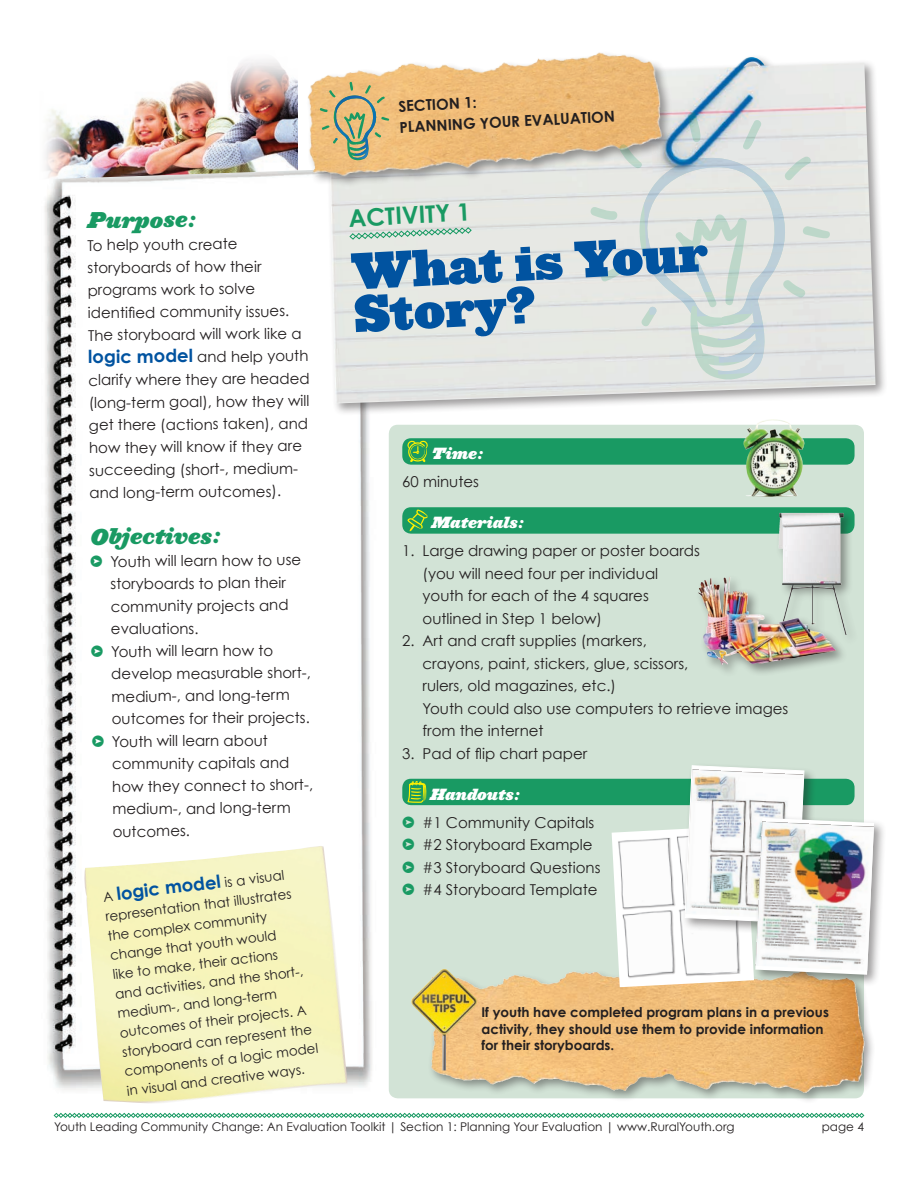
<style>
.page{position:relative;width:918px;height:1188px;background:#fff}
.page>*{position:absolute;margin:0;border:0;box-sizing:border-box;transform-origin:0 0}
.t1{font:48px/42.6px "Ziggurat HTF Black";color:#0153a0}
.t2{font:700 24px "Century Gothic";color:#199a63}
.t3{font:21px "Ziggurat HTF Black Italic";color:#199a63}
.t4{font:700 18px "Century Gothic";color:#0153a0}
.t5{font:15px/22.5px "Century Gothic";color:#231f20}
.t6{font:700 15px/21px "Century Gothic";color:#231f20}
.t7{font:15px "Ziggurat HTF Black Italic";color:#fff}
.t8{font:13.5px/19.5px "Century Gothic";color:#231f20}
.t9{font:700 13.5px/16.5px "Century Gothic";color:#231f20}
.t10{font:12px "Century Gothic";color:#231f20}
.s1{font-weight:700;font-size:18px;color:#0153a0}
</style>
<div class="page">
<img style="left:45px;top:60px;width:235px;height:108px">
<img style="left:44px;top:168px;width:328px;height:922px">
<div style="left:325px;top:54px;width:563px;height:362px;background:#231f20;opacity:.45"></div>
<img style="left:328px;top:57px;width:548px;height:347px">
<img style="left:280px;top:52px;width:397px;height:145px">
<svg style="left:319px;top:81px;width:71px;height:80px;background:#cbb47d"></svg>
<svg style="left:588px;top:110px;width:244px;height:271px;background:#d9ddd9"></svg>
<div style="left:389px;top:425px;width:475px;height:673px;background:#d2e3d6;border-radius:9px"></div>
<div style="left:402px;top:438px;width:453px;height:27px;background:#199a63;border-radius:9px"></div>
<svg style="left:407px;top:441px;width:21px;height:21px"></svg>
<div style="left:402px;top:507px;width:453px;height:27px;background:#199a63;border-radius:9px"></div>
<svg style="left:407px;top:510px;width:21px;height:22px"></svg>
<div style="left:402px;top:779px;width:453px;height:26px;background:#199a63;border-radius:9px"></div>
<svg style="left:407px;top:781px;width:19px;height:22px"></svg>
<svg style="left:349px;top:227px;width:123px;height:13px;background:#bcd6c8"></svg>
<img style="left:393px;top:972px;width:480px;height:129px">
<div style="left:752px;top:815px;width:135px;height:173px;background:#231f20;opacity:.45"></div>
<svg style="left:612px;top:765px;width:262px;height:222px"></svg>
<img style="left:755px;top:821px;width:119px;height:150px">
<img style="left:760px;top:507px;width:95px;height:127px">
<div style="left:696px;top:574px;width:152px;height:103px;background:#231f20;opacity:.45"></div>
<img style="left:698px;top:577px;width:56px;height:88px">
<img style="left:743px;top:419px;width:63px;height:78px">
<img style="left:410px;top:969px;width:67px;height:101px">
<img style="left:84px;top:846px;width:264px;height:258px">
<svg style="left:54px;top:1113px;width:810px;height:5px"></svg>
<svg style="left:91px;top:555px;width:11px;height:12px"></svg>
<svg style="left:91px;top:645px;width:12px;height:12px"></svg>
<svg style="left:92px;top:735px;width:12px;height:12px"></svg>
<p class="t6" style="left:398px;top:96px;width:80px;rotate:-3deg">Section 1:<br>Planning</p>
<p class="t6" style="left:479px;top:112px;width:135px;rotate:-3deg">Your Evalua tion</p>
<h2 class="t2" style="left:348px;top:203px;width:123px;rotate:-3deg">activity 1</h2>
<h1 class="t1" style="left:350px;top:251px;width:358px;rotate:-3deg">W hat is Your<br>Story?</h1>
<h3 class="t3" style="left:87px;top:207px;width:110px;rotate:-1deg">Purpose:</h3>
<p class="t5" style="left:86px;top:234px;width:215px;rotate:-1deg">To help youth create storyboards of how their programs work to solve identifi ed community issues.<br>The storyboard will work like a</p>
<p class="t4" style="left:88px;top:345px;width:106px">logic model</p>
<p class="t5" style="left:87px;top:348px;width:224px;text-indent:110px;rotate:-1deg">and help youth clarify where they are headed (long-term goal), how they will get there (actions taken), and how they will know if they are succeeding (short-, medium&shy;and long-term outcomes).</p>
<h3 class="t3" style="left:90px;top:523px;width:132px;rotate:-1deg">Objectives:</h3>
<p class="t5" style="left:108px;top:551px;width:203px;rotate:-1deg">Youth will learn how to use storyboards to plan their community projects and evaluations.<br>Youth will learn how to develop measurable short-, medium-, and long-term outcomes for their projects.<br>Youth will learn about community capitals and how they connect to short-, medium-, and long-term outcomes.</p>
<p class="t7" style="left:431px;top:443px;width:53px">Time:</p>
<p class="t5" style="left:402px;top:470px;width:78px">60 minutes</p>
<p class="t7" style="left:431px;top:513px;width:94px">Materials:</p>
<p class="t5" style="left:423px;top:539px;width:279px;text-indent:-20px">1. Large drawing paper or poster boards (you will need four per individual youth for each of the 4 squares outlined in Step 1 below)</p>
<p class="t5" style="left:423px;top:629px;width:367px;text-indent:-20px">2. Art and craft supplies (markers,<br>crayons, paint, stickers, glue, scissors,<br>rulers, old magazines, etc.)<br>Youth could also use computers to retrieve images from the internet</p>
<p class="t5" style="left:402px;top:742px;width:186px">3. Pad of flip chart paper</p>
<p class="t7" style="left:430px;top:784px;width:91px">Handouts:</p>
<p class="t5" style="left:423px;top:811px;width:179px">#1 Community Capitals #2 Storyboard Example #3 Storyboard Questions #4 Storyboard Template</p>
<p class="t8" style="left:102px;top:887px;width:196px;rotate:-7deg">A <span class="s1">logic model</span>is a visual representation that illustrates the complex community change that youth would<br>like to make, their actions and activities, and the short-, medium-, and long-term outcomes of their projects. A storyboard can represent the components of a logic model in visual and creative ways.</p>
<p class="t10" style="left:54px;top:1120px;width:682px">Youth Leading Community Change: An Evaluation Toolkit | Section 1: Planning Your Evaluation | www.RuralYouth.org</p>
<p class="t10" style="left:822px;top:1120px;width:44px">page 4</p>
<p class="t9" style="left:481px;top:1004px;width:349px">If youth have completed program plans in a previous activity, they should use them to provide information for their storyboards.</p>
</div>
